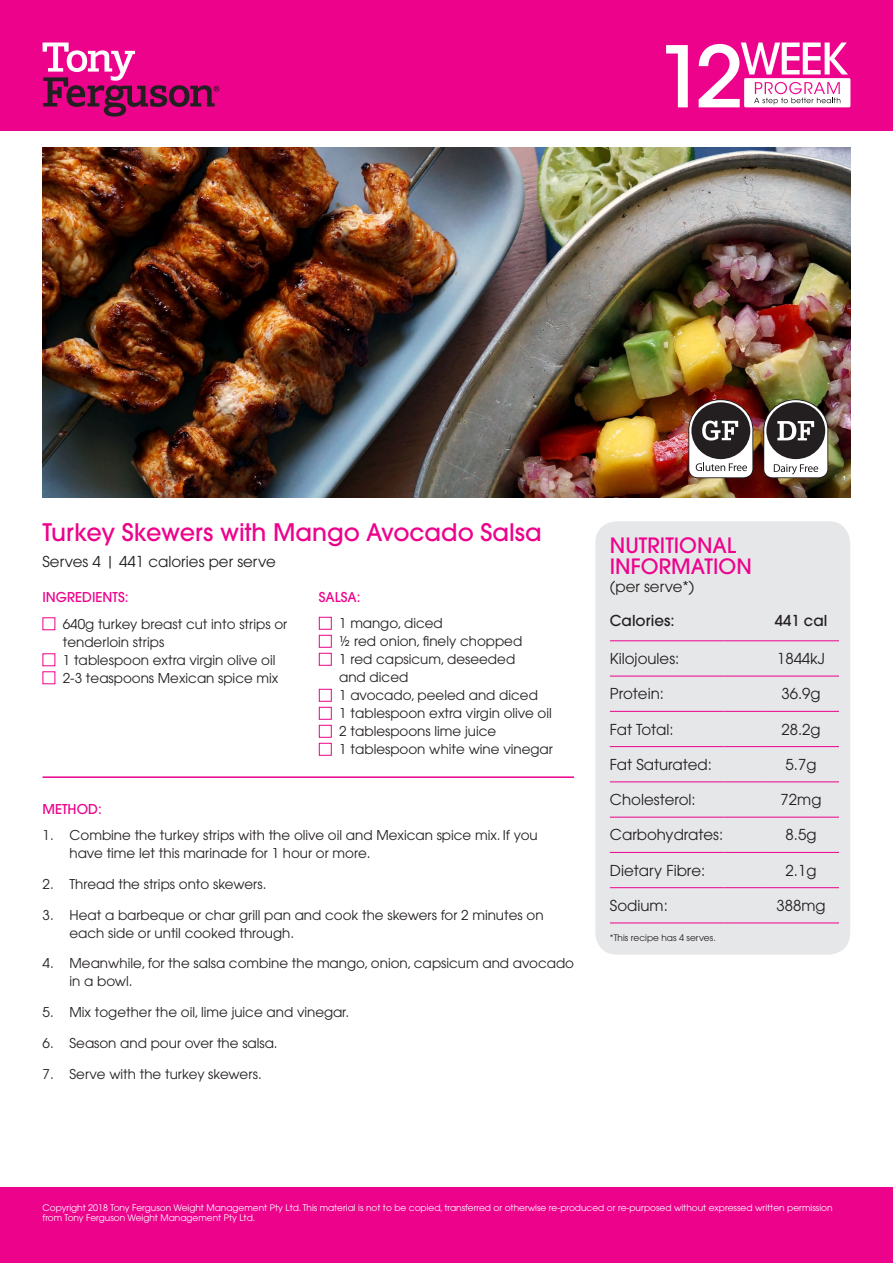
<style>
.page{position:relative;width:893px;height:1263px;background:#fff}
.page>*{position:absolute;margin:0;border:0;box-sizing:border-box;transform-origin:0 0}
.t1{font:500 24px "Avant Garde";color:#ed028c}
.t2{font:500 21px/21px "Avant Garde";color:#ed028c}
.t3{font:15px "Avant Garde";color:#231f20}
.t4{font:500 15px "Avant Garde";color:#231f20}
.t5{font:13.5px/18px "Avant Garde";color:#231f20}
.Subhead{font:500 13.5px "Avant Garde";color:#ed028c}
.t6{font:9px/10.5px "Avant Garde";color:#fff}
.t7{font:9px "Avant Garde";color:#231f20}
</style>
<div class="page">
<div style="left:0;top:0;width:893px;height:130px;background:#ed028c"></div>
<div style="left:0;top:1187px;width:893px;height:76px;background:#ed028c"></div>
<svg style="left:43px;top:43px;width:176px;height:74px"></svg>
<svg style="left:666px;top:45px;width:22px;height:62px"></svg>
<svg style="left:699px;top:43px;width:149px;height:64px"></svg>
<img style="left:43px;top:148px;width:807px;height:349px">
<div style="left:595px;top:521px;width:255px;height:434px;background:#e6e7e9;border-radius:22px"></div>
<hr style="left:610px;top:640px;width:115px;height:1px;background:#ed028c">
<hr style="left:725px;top:640px;width:38px;height:1px;background:#ed028c">
<hr style="left:763px;top:640px;width:76px;height:1px;background:#ed028c">
<hr style="left:610px;top:676px;width:115px;height:1px;background:#ed028c">
<hr style="left:725px;top:676px;width:38px;height:1px;background:#ed028c">
<hr style="left:763px;top:676px;width:76px;height:1px;background:#ed028c">
<hr style="left:610px;top:711px;width:115px;height:1px;background:#ed028c">
<hr style="left:725px;top:711px;width:38px;height:1px;background:#ed028c">
<hr style="left:763px;top:711px;width:76px;height:1px;background:#ed028c">
<hr style="left:610px;top:746px;width:115px;height:1px;background:#ed028c">
<hr style="left:725px;top:746px;width:38px;height:1px;background:#ed028c">
<hr style="left:763px;top:746px;width:76px;height:1px;background:#ed028c">
<hr style="left:610px;top:781px;width:115px;height:1px;background:#ed028c">
<hr style="left:725px;top:781px;width:38px;height:1px;background:#ed028c">
<hr style="left:763px;top:781px;width:76px;height:1px;background:#ed028c">
<hr style="left:610px;top:817px;width:115px;height:1px;background:#ed028c">
<hr style="left:725px;top:817px;width:38px;height:1px;background:#ed028c">
<hr style="left:763px;top:817px;width:76px;height:1px;background:#ed028c">
<hr style="left:610px;top:852px;width:115px;height:1px;background:#ed028c">
<hr style="left:725px;top:852px;width:38px;height:1px;background:#ed028c">
<hr style="left:763px;top:852px;width:76px;height:1px;background:#ed028c">
<hr style="left:610px;top:887px;width:115px;height:1px;background:#ed028c">
<hr style="left:725px;top:887px;width:38px;height:1px;background:#ed028c">
<hr style="left:763px;top:887px;width:76px;height:1px;background:#ed028c">
<hr style="left:610px;top:922px;width:115px;height:1px;background:#ed028c">
<hr style="left:725px;top:922px;width:38px;height:1px;background:#ed028c">
<hr style="left:763px;top:922px;width:76px;height:1px;background:#ed028c">
<div style="left:319px;top:617px;width:13px;height:13px;border:1px solid #ed028c"></div>
<div style="left:319px;top:635px;width:13px;height:13px;border:1px solid #ed028c"></div>
<div style="left:319px;top:653px;width:13px;height:13px;border:1px solid #ed028c"></div>
<div style="left:319px;top:689px;width:13px;height:13px;border:1px solid #ed028c"></div>
<div style="left:319px;top:707px;width:13px;height:13px;border:1px solid #ed028c"></div>
<div style="left:319px;top:725px;width:13px;height:13px;border:1px solid #ed028c"></div>
<div style="left:319px;top:743px;width:13px;height:13px;border:1px solid #ed028c"></div>
<hr style="left:43px;top:776px;width:531px;height:2px;background:#ed028c">
<img style="left:687px;top:399px;width:67px;height:99px">
<img style="left:762px;top:399px;width:67px;height:99px">
<p class="t1" style="left:43px;top:517px;width:501px">Turkey Skewers with Mango Avocado Salsa</p>
<p class="t3" style="left:43px;top:553px;width:235px">Serves 4 | 441 calories per serve</p>
<p class="Subhead" style="left:43px;top:589px;width:87px">INGREDIENTS:</p>
<p class="t5" style="left:63px;top:615px;width:226px">640g turkey breast cut into strips or tenderloin strips</p>
<p class="t5" style="left:63px;top:651px;width:214px">1 tablespoon extra virgin olive oil</p>
<p class="t5" style="left:63px;top:669px;width:217px">2-3 teaspoons Mexican spice mix</p>
<p class="Subhead" style="left:319px;top:588px;width:43px">SALSA:</p>
<p class="t5" style="left:339px;top:614px;width:105px">1 mango, diced</p>
<p class="t5" style="left:339px;top:632px;width:185px">½ red onion, finely chopped</p>
<p class="t5" style="left:339px;top:650px;width:178px">1 red capsicum, deseeded and diced</p>
<p class="t5" style="left:339px;top:686px;width:200px">1 avocado, peeled and diced</p>
<p class="t5" style="left:339px;top:704px;width:214px">1 tablespoon extra virgin olive oil</p>
<p class="t5" style="left:339px;top:722px;width:159px">2 tablespoons lime juice</p>
<p class="t5" style="left:339px;top:740px;width:215px">1 tablespoon white wine vinegar</p>
<p class="Subhead" style="left:43px;top:800px;width:61px">METHOD:</p>
<p class="t5" style="left:70px;top:826px;width:470px;text-indent:-27px">1. Combine the turkey strips with the olive oil and Mexican spice mix. If you have time let this marinade for 1 hour or more.</p>
<p class="t5" style="left:43px;top:875px;width:226px">2. Thread the strips onto skewers.</p>
<p class="t5" style="left:70px;top:906px;width:476px;text-indent:-27px">3. Heat a barbeque or char grill pan and cook the skewers for 2 minutes on each side or until cooked through.</p>
<p class="t5" style="left:70px;top:954px;width:506px;text-indent:-27px">4. Meanwhile, for the salsa combine the mango, onion, capsicum and avocado in a bowl.</p>
<p class="t5" style="left:43px;top:1003px;width:308px">5. Mix together the oil, lime juice and vinegar.</p>
<p class="t5" style="left:43px;top:1034px;width:237px">6. Season and pour over the salsa.</p>
<p class="t5" style="left:43px;top:1065px;width:221px">7. Serve with the turkey skewers.</p>
<p class="t2" style="left:610px;top:535px;width:143px">NUTRITIONAL<br>INFORMATION</p>
<p class="t3" style="left:610px;top:577px;width:86px">(per serve*)</p>
<p class="t4" style="left:610px;top:611px;width:66px">Calories:</p>
<p class="t4" style="left:775px;top:611px;width:54px">441 cal</p>
<p class="t3" style="left:610px;top:650px;width:71px">Kilojoules:</p>
<p class="t3" style="left:777px;top:650px;width:49px">1844kJ</p>
<p class="t3" style="left:610px;top:685px;width:56px">Protein:</p>
<p class="t3" style="left:781px;top:685px;width:41px">36.9g</p>
<p class="t3" style="left:610px;top:720px;width:65px">Fat Total:</p>
<p class="t3" style="left:781px;top:720px;width:41px">28.2g</p>
<p class="t3" style="left:610px;top:755px;width:104px">Fat Saturated:</p>
<p class="t3" style="left:786px;top:755px;width:32px">5.7g</p>
<p class="t3" style="left:610px;top:791px;width:87px">Cholesterol:</p>
<p class="t3" style="left:781px;top:791px;width:42px">72mg</p>
<p class="t3" style="left:610px;top:826px;width:115px">Carbohydrates:</p>
<p class="t3" style="left:786px;top:826px;width:32px">8.5g</p>
<p class="t3" style="left:610px;top:861px;width:97px">Dietary Fibre:</p>
<p class="t3" style="left:786px;top:861px;width:32px">2.1g</p>
<p class="t3" style="left:610px;top:896px;width:59px">Sodium:</p>
<p class="t3" style="left:776px;top:896px;width:51px">388mg</p>
<p class="t7" style="left:610px;top:932px;width:107px">*This recipe has 4 serves.</p>
<p class="t6" style="left:43px;top:1202px;width:791px">Copyright 2018 Tony Ferguson Weight Management Pty Ltd. This material is not to be copied, transferred or otherwise re-produced or re-purposed without expressed written permission from Tony Ferguson Weight Management Pty Ltd.</p>
</div>
